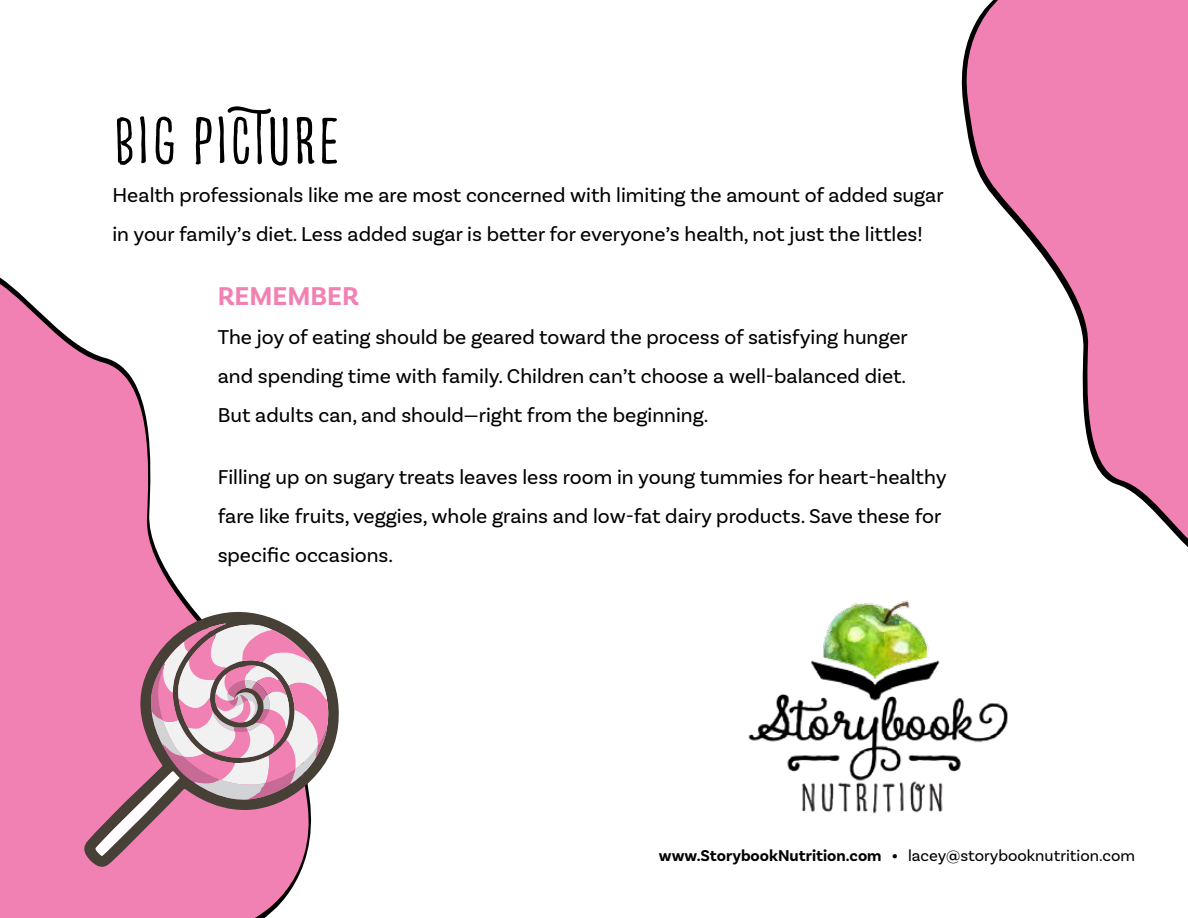
<style>
.page{position:relative;width:1188px;height:918px;background:#fff}
.page>*{position:absolute;margin:0;border:0;box-sizing:border-box;transform-origin:0 0}
.t1{font:70.5px "Goodlife Sans Condensed";color:#000}
.t2{font:700 27px "Basic Sans";color:#f281b3}
.t3{font:21px/39px "Basic Sans";color:#000}
.t4{font:16.5px "Basic Sans";color:#000}
.s1{font-weight:700}
</style>
<div class="page">
<img style="left:748px;top:600px;width:260px;height:214px">
<svg style="left:0;top:284px;width:303px;height:634px;fill:#f281b3"></svg>
<svg style="left:961px;top:0;width:227px;height:547px;fill:#f281b3"></svg>
<svg style="left:83px;top:610px;width:256px;height:257px;fill:#f281b3"></svg>
<svg style="left:95px;top:623px;width:233px;height:233px"></svg>
<h1 class="t1" style="left:112px;top:101px;width:229px">BIG PICTURE</h1>
<p class="t3" style="left:112px;top:176px;width:833px">Health professionals like me are most concerned with limiting the amount of added sugar in your family’s diet. Less added sugar is better for everyone’s health, not just the littles!</p>
<p class="t2" style="left:218px;top:280px;width:143px">REMEMBER</p>
<p class="t3" style="left:218px;top:318px;width:692px;text-align:justify">The joy of eating should be geared toward the process of satisfying hunger and spending time with family. Children can’t choose a well-balanced diet.<br>But adults can, and should—right from the beginning.</p>
<p class="t3" style="left:218px;top:457px;width:730px">Filling up on sugary treats leaves less room in young tummies for heart-healthy fare like fruits, veggies, whole grains and low-fat dairy products. Save these for specific occasions.</p>
<p class="t4" style="left:659px;top:846px;width:478px"><span class="s1">www.StorybookNutrition.com •</span> lacey@storybooknutrition.com</p>
</div>
